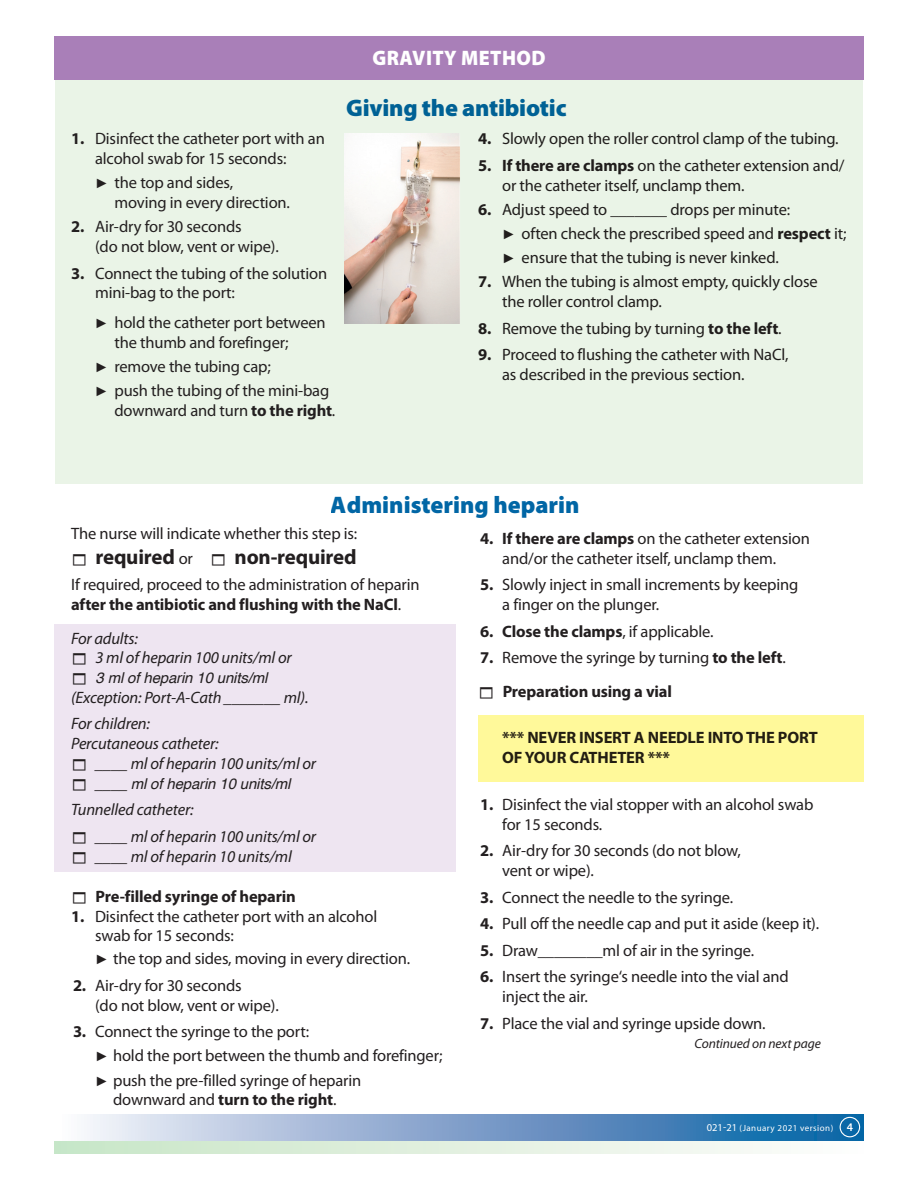
<style>
.page{position:relative;width:918px;height:1188px;background:#fff}
.page>*{position:absolute;margin:0;border:0;box-sizing:border-box;transform-origin:0 0}
.t1{font:900 24px "Myriad Pro";letter-spacing:-.005em;color:#0166a5}
.t2{font:700 21px "Myriad Pro";letter-spacing:-.01em;color:#231f20}
.t3{font:900 21px "Myriad Pro";letter-spacing:.02em;color:#fff;scale:.95 1}
.t4{font:16.5px/19.8px "Myriad Pro";letter-spacing:-.01em;color:#231f20}
.t5{font:italic 16.5px/19.8px "Myriad Pro";letter-spacing:-.01em;color:#231f20}
.t6{font:700 16.5px/33.3px "Myriad Pro";letter-spacing:-.01em;color:#231f20}
.t7{font:italic 15px "Helvetica";letter-spacing:-.01em;color:#231f20}
.t8{font:italic 13.5px "Myriad Pro";letter-spacing:-.01em;color:#231f20}
.t9{font:700 10.5px "Trade Gothic";color:#fff}
.t10{font:9px "Myriad Pro";letter-spacing:.05em;color:#fff}
.s1{font-weight:700}
.s2{font-family:"Arial";font-size:13.5px}
.s3{font-weight:400}
.s4{font-weight:400;font-size:16.5px}
.s5{font-family:"Myriad Pro";font-size:16.5px}
.s6{font-size:10.5px}
</style>
<div class="page">
<svg style="left:54px;top:1140px;width:810px;height:13px"></svg>
<svg style="left:87px;top:1115px;width:777px;height:25px;background:#7aa2ca"></svg>
<div style="left:840px;top:1117px;width:20px;height:20px;border:1px solid #fff;border-radius:50%"></div>
<div style="left:54px;top:624px;width:402px;height:248px;background:#eee5f1"></div>
<div style="left:55px;top:80px;width:808px;height:404px;background:#eaf4e7"></div>
<div style="left:478px;top:715px;width:386px;height:66px;background:#fff99a"></div>
<div style="left:54px;top:36px;width:810px;height:44px;background:#a97fb8"></div>
<img style="left:345px;top:133px;width:115px;height:190px">
<p class="t3" style="left:372px;top:46px;width:184px">GRAVITY METHOD</p>
<p class="t4" style="left:95px;top:129px;width:231px;text-indent:-24px"><span class="s1">1.</span> Disinfect the catheter port with an alcohol swab for 15 seconds:</p>
<p class="t4" style="left:115px;top:173px;width:177px;text-indent:-19px"><span class="s2">►</span> the top and sides,<br>moving in every direction.</p>
<p class="t4" style="left:95px;top:217px;width:185px;text-indent:-24px"><span class="s1">2.</span> Air-dry for 30 seconds<br>(do not blow, vent or wipe).</p>
<p class="t4" style="left:95px;top:263px;width:234px;text-indent:-24px"><span class="s1">3.</span> Connect the tubing of the solution mini-bag to the port:</p>
<p class="t4" style="left:114px;top:312px;width:213px;text-indent:-19px"><span class="s2">►</span> hold the catheter port between the thumb and forefinger;</p>
<p class="t4" style="left:95px;top:354px;width:236px;line-height:24.2px"><span class="s2">►</span> remove the tubing cap;<br><span class="s2">►</span> push the tubing of the mini-bag</p>
<p class="t4" style="left:114px;top:400px;width:222px">downward and turn <span class="s1">to the right</span>.</p>
<h1 class="t1" style="left:346px;top:94px;width:222px">Giving the antibiotic</h1>
<p class="t4" style="left:478px;top:129px;width:362px"><span class="s1">4.</span> Slowly open the roller control clamp of the tubing.</p>
<p class="t4" style="left:502px;top:155px;width:344px;text-indent:-24px"><span class="s1">5. If there are clamps</span> on the catheter extension and/ or the catheter itself, unclamp them.</p>
<p class="t4" style="left:502px;top:197px;width:346px;line-height:24.2px;text-indent:-24px"><span class="s1">6.</span> Adjust speed to _______ drops per minute:<br><span class="s2">►</span> often check the prescribed speed and <span class="s1">respect</span> it; <span class="s2">►</span> ensure that the tubing is never kinked.</p>
<p class="t4" style="left:502px;top:272px;width:317px;text-indent:-24px"><span class="s1">7.</span> When the tubing is almost empty, quickly close the roller control clamp.</p>
<p class="t4" style="left:478px;top:318px;width:305px"><span class="s1">8.</span> Remove the tubing by turning <span class="s1">to the left</span>.</p>
<p class="t4" style="left:502px;top:345px;width:288px;text-indent:-24px"><span class="s1">9.</span> Proceed to flushing the catheter with NaCl, as described in the previous section.</p>
<h1 class="t1" style="left:331px;top:491px;width:250px">Administering heparin</h1>
<p class="t4" style="left:502px;top:528px;width:309px;text-indent:-22px"><span class="s1">4. If there are clamps</span> on the catheter extension and/or the catheter itself, unclamp them.</p>
<p class="t4" style="left:502px;top:575px;width:298px;text-indent:-22px"><span class="s1">5.</span> Slowly inject in small increments by keeping a finger on the plunger.</p>
<p class="t6" style="left:480px;top:614px;width:235px">6. Close the clamps<span class="s3">, if applicable.</span></p>
<p class="t6" style="left:503px;top:640px;width:285px;text-indent:-23px">7. <span class="s3">Remove the syringe by turning</span> to the left<span class="s3">.<br></span>Preparation using a vial</p>
<p class="t6" style="left:502px;top:727px;width:317px;line-height:19.8px">*** NEVER INSERT A NEEDLE INTO THE PORT<br>OF YOUR CATHETER ***</p>
<p class="t4" style="left:502px;top:794px;width:313px;text-indent:-22px"><span class="s1">1.</span> Disinfect the vial stopper with an alcohol swab for 15 seconds.</p>
<p class="t4" style="left:502px;top:841px;width:240px;text-indent:-22px"><span class="s1">2.</span> Air-dry for 30 seconds (do not blow, vent or wipe).</p>
<p class="t4" style="left:480px;top:887px;width:255px"><span class="s1">3.</span> Connect the needle to the syringe.</p>
<p class="t4" style="left:480px;top:913px;width:341px"><span class="s1">4.</span> Pull off the needle cap and put it aside (keep it).</p>
<p class="t4" style="left:480px;top:940px;width:276px"><span class="s1">5.</span> Draw________ml of air in the syringe.</p>
<p class="t4" style="left:502px;top:967px;width:288px;text-indent:-22px"><span class="s1">6.</span> Insert the syringe‘s needle into the vial and inject the air.</p>
<p class="t4" style="left:480px;top:1013px;width:287px"><span class="s1">7.</span> Place the vial and syringe upside down.</p>
<p class="t8" style="left:695px;top:1035px;width:128px">Continued on next page</p>
<p class="t4" style="left:71px;top:523px;width:288px">The nurse will indicate whether this step is:</p>
<p class="t2" style="left:96px;top:543px;width:99px">required <span class="s4">or</span></p>
<p class="t2" style="left:235px;top:543px;width:123px">non-required</p>
<p class="t4" style="left:71px;top:575px;width:350px">If required, proceed to the administration of heparin <span class="s1">after the antibiotic and flushing with the NaCl</span>.</p>
<p class="t5" style="left:96px;top:628px;width:198px;text-indent:-24px">For adults:<br>3 ml of heparin 100 units/ml or</p>
<p class="t7" style="left:96px;top:666px;width:174px">3 ml of heparin 10 units/ml</p>
<p class="t5" style="left:71px;top:684px;width:239px;line-height:26.5px">(Exception: Port-A-Cath _______ ml).<br>For children:</p>
<p class="t5" style="left:96px;top:734px;width:222px;text-indent:-24px">Percutaneous catheter:<br>____ ml of heparin 100 units/ml or</p>
<p class="t7" style="left:96px;top:772px;width:196px"><span class="s5">____</span> ml of heparin 10 units/ml</p>
<p class="t5" style="left:96px;top:796px;width:222px;line-height:26.5px;text-indent:-24px">Tunnelled catheter:<br>____ ml of heparin 100 units/ml or</p>
<p class="t5" style="left:96px;top:846px;width:198px">____ ml of heparin 10 units/ml</p>
<p class="t6" style="left:96px;top:879px;width:202px">Pre-filled syringe of heparin</p>
<p class="t4" style="left:95px;top:906px;width:284px;text-indent:-24px"><span class="s1">1.</span> Disinfect the catheter port with an alcohol swab for 15 seconds:</p>
<p class="t4" style="left:95px;top:949px;width:317px"><span class="s2">►</span> the top and sides, moving in every direction.</p>
<p class="t4" style="left:95px;top:975px;width:185px;text-indent:-22px"><span class="s1">2.</span> Air-dry for 30 seconds<br>(do not blow, vent or wipe).</p>
<p class="t4" style="left:95px;top:1019px;width:349px;line-height:24.2px;text-indent:-22px"><span class="s1">3.</span> Connect the syringe to the port:<br><span class="s2">►</span> hold the port between the thumb and forefinger; <span class="s2">►</span> push the pre-filled syringe of heparin</p>
<p class="t6" style="left:113px;top:1083px;width:225px"><span class="s3">downward and</span> turn to the right<span class="s3">.</span></p>
<p class="t10" style="left:707px;top:1122px;width:128px"><span class="s6">021-21</span> (January 2021 version)</p>
<p class="t9" style="left:847px;top:1121px;width:7px">4</p>
</div>
